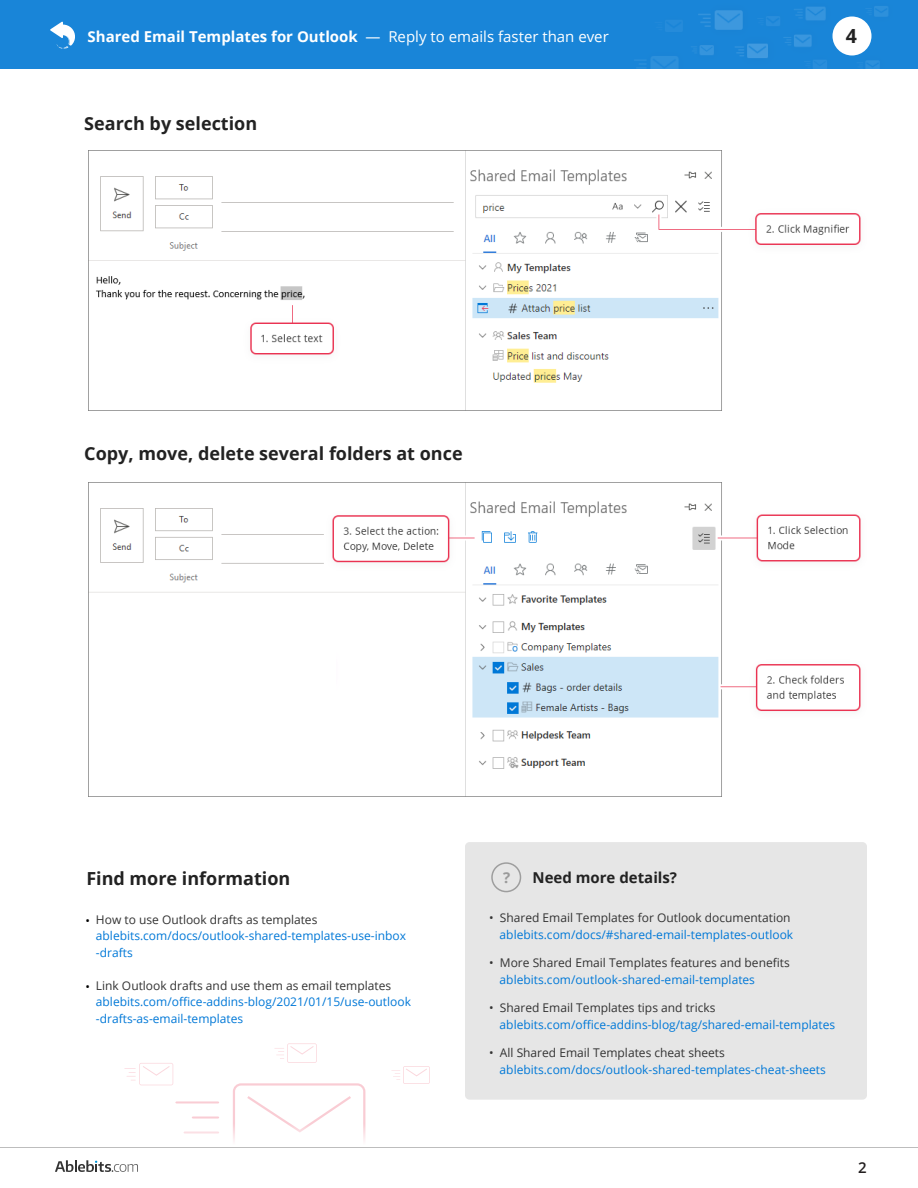
<style>
.page{position:relative;width:918px;height:1188px;background:#fff}
.page>*{position:absolute;margin:0;border:0;box-sizing:border-box;transform-origin:0 0}
.t1{font:700 19.5px "Open Sans";color:#222}
.t2{font:700 18px "Open Sans";color:#222}
.t3{font:700 15px "Open Sans";color:#fff}
.t4{font:700 15px "Open Sans";color:#222}
.t5{font:700 15px "Open Sans";color:#9a9a9a}
.t6{font:600 15px "Open Sans";color:#231f20}
.t7{font:12px/16.5px "Open Sans";color:#0078d7}
.t8{font:12px "Open Sans";color:#333}
.t9{font:12px "Open Sans";color:#000}
.s1{font-weight:400}
</style>
<div class="page">
<svg style="left:274px;top:1043px;width:43px;height:20px"></svg>
<hr style="left:175px;top:1101px;width:44px;height:3px;background:#ea3251">
<hr style="left:192px;top:1116px;width:27px;height:3px;background:#ea3251">
<svg style="left:233px;top:1083px;width:132px;height:40px"></svg>
<svg style="left:124px;top:1063px;width:49px;height:22px"></svg>
<svg style="left:391px;top:1066px;width:39px;height:18px"></svg>
<div style="left:465px;top:842px;width:402px;height:258px;background:#e6e6e6;border-radius:4px"></div>
<svg style="left:491px;top:862px;width:30px;height:30px"></svg>
<div style="left:0;top:0;width:918px;height:69px;background:#1985d8"></div>
<svg style="left:50px;top:22px;width:25px;height:27px"></svg>
<img style="left:634px;top:6px;width:254px;height:63px">
<div style="left:832px;top:17px;width:40px;height:39px;background:#fff;border-radius:50%"></div>
<svg style="left:55px;top:1160px;width:83px;height:12px"></svg>
<hr style="left:0;top:1147px;width:918px;height:1px;background:#bdbdbd">
<img style="left:88px;top:151px;width:773px;height:259px">
<img style="left:88px;top:482px;width:773px;height:314px">
<p class="t3" style="left:88px;top:26px;width:523px">Shared Email Templates for Outlook <span class="s1">— Reply to emails faster than ever</span></p>
<h1 class="t1" style="left:846px;top:22px;width:13px">4</h1>
<h2 class="t2" style="left:84px;top:111px;width:174px">Search by selection</h2>
<h2 class="t2" style="left:84px;top:441px;width:380px">Copy, move, delete several folders at once</h2>
<h2 class="t2" style="left:86px;top:865px;width:205px">Find more information</h2>
<p class="t5" style="left:503px;top:867px;width:9px">?</p>
<p class="t4" style="left:532px;top:867px;width:146px">Need more details?</p>
<p class="t9" style="left:86px;top:913px;width:6px">•</p>
<p class="t8" style="left:489px;top:909px;width:303px">• Shared Email Templates for Outlook documentation</p>
<p class="t7" style="left:500px;top:926px;width:295px">ablebits.com/docs/#shared-email-templates-outlook</p>
<p class="t8" style="left:489px;top:954px;width:302px">• More Shared Email Templates features and benefits</p>
<p class="t7" style="left:500px;top:971px;width:257px">ablebits.com/outlook-shared-email-templates</p>
<p class="t8" style="left:489px;top:999px;width:228px">• Shared Email Templates tips and tricks</p>
<p class="t7" style="left:500px;top:1016px;width:337px">ablebits.com/office-addins-blog/tag/shared-email-templates</p>
<p class="t8" style="left:489px;top:1044px;width:237px">• All Shared Email Templates cheat sheets</p>
<p class="t7" style="left:500px;top:1061px;width:328px">ablebits.com/docs/outlook-shared-templates-cheat-sheets</p>
<p class="t8" style="left:96px;top:911px;width:223px">How to use Outlook drafts as templates</p>
<p class="t7" style="left:96px;top:927px;width:312px">ablebits.com/docs/outlook-shared-templates-use-inbox -drafts</p>
<p class="t8" style="left:96px;top:977px;width:297px">Link Outlook drafts and use them as email templates</p>
<p class="t7" style="left:96px;top:993px;width:317px">ablebits.com/office-addins-blog/2021/01/15/use-outlook -drafts-as-email-templates</p>
<p class="t9" style="left:86px;top:979px;width:6px">•</p>
<p class="t6" style="left:858px;top:1158px;width:10px">2</p>
</div>
